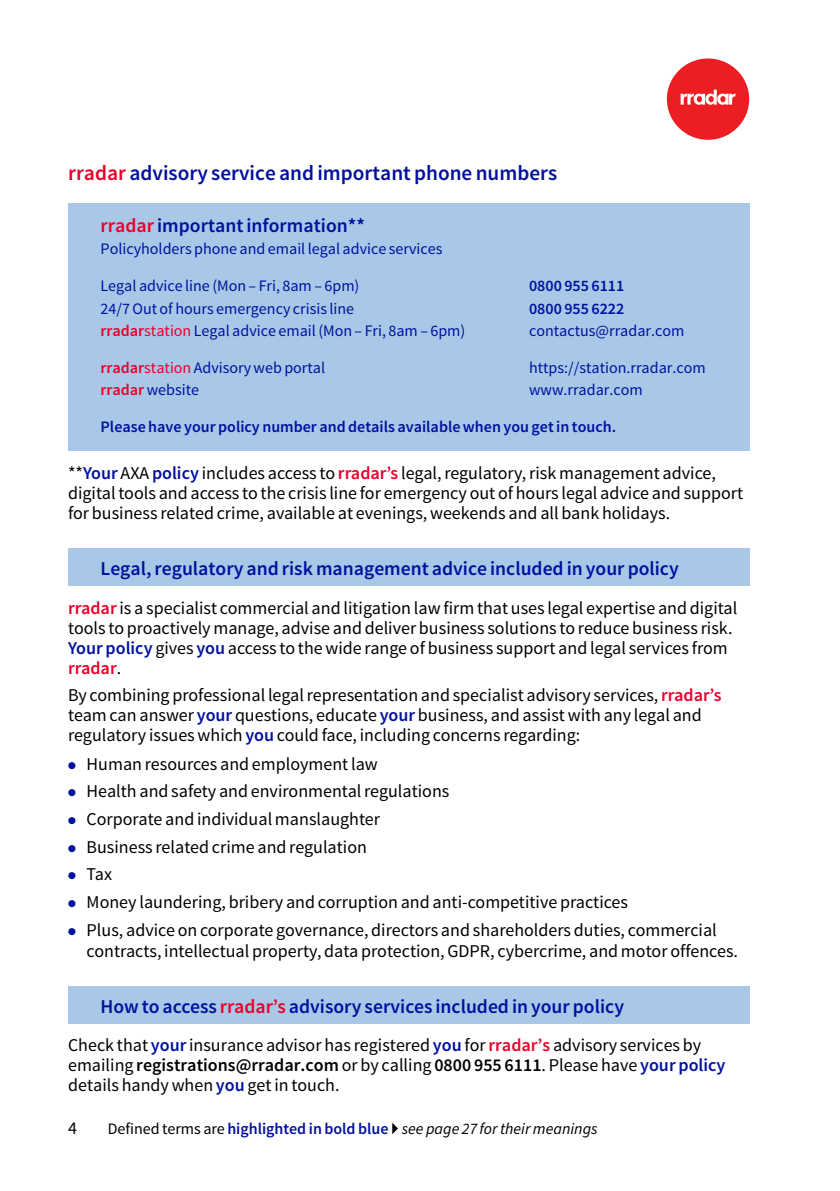
<style>
.page{position:relative;width:840px;height:1191px;background:#fff}
.page>*{position:absolute;margin:0;border:0;box-sizing:border-box;transform-origin:0 0}
.t1{font:600 21.2px "Source Sans Pro";color:#00109f}
.t2{font:600 19.6px "Source Sans Pro";color:#00109f}
.t3{font:18px/20px "Source Sans Pro";color:#000}
.t4{font:16px "Source Sans Pro";color:#00109f}
.t5{font:600 16px "Source Sans Pro";color:#00109f}
.t6{font:italic 16px "Source Sans Pro";color:#000}
.s1{color:#ea002a}
.s2{font-weight:600;color:#ea002a}
.s3{font-weight:600;color:#00109f}
.s4{color:#00109f}
.s5{font-weight:600}
.s6{font-style:normal}
.s7{font-weight:600;font-style:normal;color:#00109f}
</style>
<div class="page">
<svg style="left:392px;top:1123px;width:6px;height:11px"></svg>
<div style="left:666px;top:58px;width:82px;height:82px;background:#ed1d24;border-radius:50%"></div>
<svg style="left:680px;top:90px;width:55px;height:15px"></svg>
<div style="left:68px;top:203px;width:680px;height:247px;background:#a9c8e7"></div>
<div style="left:68px;top:548px;width:680px;height:38px;background:#a9c8e7"></div>
<div style="left:68px;top:986px;width:680px;height:38px;background:#a9c8e7"></div>
<p class="t1" style="left:68px;top:160px;width:490px"><span class="s1">rradar</span> advisory service and important phone numbers</p>
<p class="t2" style="left:100px;top:213px;width:266px"><span class="s1">rradar</span> important information**</p>
<p class="t4" style="left:100px;top:239px;width:343px">Policyholders phone and email legal advice services</p>
<p class="t4" style="left:100px;top:276px;width:260px">Legal advice line (Mon – Fri, 8am – 6pm)</p>
<p class="t5" style="left:528px;top:275px;width:97px">0800 955 6111</p>
<p class="t4" style="left:100px;top:298px;width:255px">24/7 Out of hours emergency crisis line</p>
<p class="t5" style="left:528px;top:298px;width:97px">0800 955 6222</p>
<p class="t4" style="left:100px;top:321px;width:366px"><span class="s2">rradar</span><span class="s1">station</span> Legal advice email (Mon – Fri, 8am – 6pm)</p>
<p class="t4" style="left:528px;top:321px;width:157px">contactus@rradar.com</p>
<p class="t4" style="left:100px;top:357px;width:226px"><span class="s2">rradar</span><span class="s1">station</span> Advisory web portal</p>
<p class="t4" style="left:528px;top:357px;width:178px">https://station.rradar.com</p>
<p class="t4" style="left:100px;top:380px;width:100px"><span class="s2">rradar</span> website</p>
<p class="t4" style="left:528px;top:380px;width:115px">www.rradar.com</p>
<p class="t5" style="left:100px;top:416px;width:516px">Please have your policy number and details available when you get in touch.</p>
<p class="t3" style="left:68px;top:463px;width:676px">**<span class="s3">Your</span> AXA <span class="s3">policy</span> includes access to <span class="s2">rradar’s</span> legal, regulatory, risk management advice, digital tools and access to the crisis line for emergency out of hours legal advice and support for business related crime, available at evenings, weekends and all bank holidays.</p>
<p class="t2" style="left:100px;top:555px;width:579px">Legal, regulatory and risk management advice included in your policy</p>
<p class="t3" style="left:68px;top:598px;width:670px"><span class="s2">rradar</span> is a specialist commercial and litigation law firm that uses legal expertise and digital tools to proactively manage, advise and deliver business solutions to reduce business risk.<br><span class="s3">Your policy</span> gives <span class="s3">you</span> access to the wide range of business support and legal services from <span class="s2">rradar</span>.</p>
<p class="t3" style="left:68px;top:685px;width:654px">By combining professional legal representation and specialist advisory services, <span class="s2">rradar’s </span>team can answer <span class="s3">your</span> questions, educate <span class="s3">your</span> business, and assist with any legal and regulatory issues which <span class="s3">you</span> could face, including concerns regarding:</p>
<p class="t3" style="left:68px;top:754px;width:311px"><span class="s4">●</span> Human resources and employment law</p>
<p class="t3" style="left:68px;top:781px;width:382px"><span class="s4">●</span> Health and safety and environmental regulations</p>
<p class="t3" style="left:68px;top:809px;width:313px"><span class="s4">●</span> Corporate and individual manslaughter</p>
<p class="t3" style="left:68px;top:837px;width:300px"><span class="s4">●</span> Business related crime and regulation</p>
<p class="t3" style="left:68px;top:864px;width:45px"><span class="s4">●</span> Tax</p>
<p class="t3" style="left:68px;top:892px;width:561px"><span class="s4">●</span> Money laundering, bribery and corruption and anti-competitive practices</p>
<p class="t3" style="left:87px;top:919px;width:652px;line-height:21.2px;text-indent:-19px"><span class="s4">●</span> Plus, advice on corporate governance, directors and shareholders duties, commercial contracts, intellectual property, data protection, GDPR, cybercrime, and motor offences.</p>
<p class="t2" style="left:100px;top:993px;width:524px">How to access <span class="s1">rradar’s</span> advisory services included in your policy</p>
<p class="t3" style="left:68px;top:1035px;width:658px">Check that <span class="s3">your</span> insurance advisor has registered <span class="s3">you</span> for <span class="s2">rradar’s</span> advisory services by emailing <span class="s5">registrations@rradar.com</span> or by calling <span class="s5">0800 955 6111</span>. Please have <span class="s3">your policy </span>details handy when <span class="s3">you</span> get in touch.</p>
<p class="t3" style="left:68px;top:1118px;width:10px">4</p>
<p class="t6" style="left:108px;top:1118px;width:491px"><span class="s6">Defined terms are</span> <span class="s7">highlighted in bold blue</span> see page 27 for their meanings</p>
</div>
